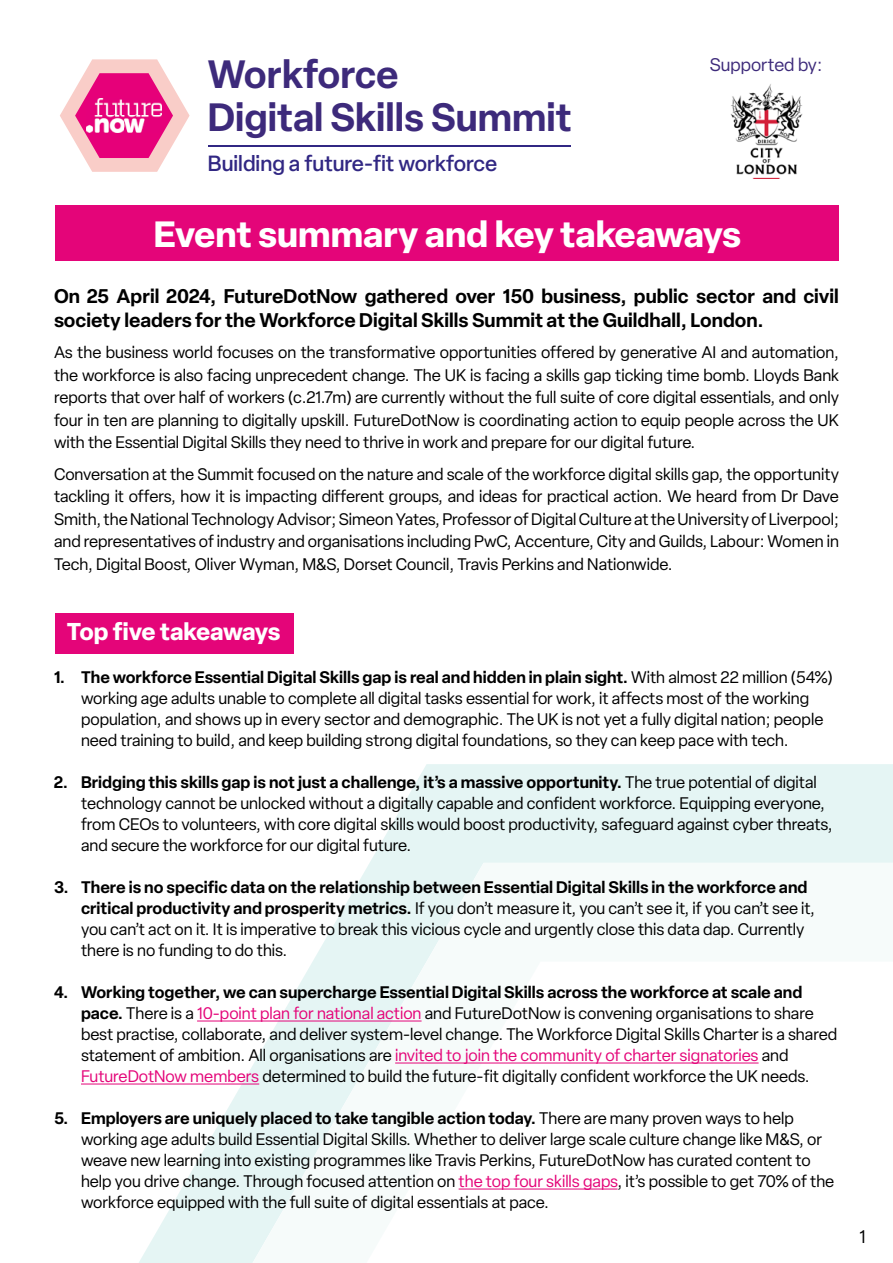
<style>
.page{position:relative;width:893px;height:1263px;background:#fff}
.page>*{position:absolute;margin:0;border:0;box-sizing:border-box;transform-origin:0 0}
.t1{font:600 38.85px/42.9px "Elza";color:#3d2a7b}
.t2{font:700 36px "Elza";color:#fff}
.t3{font:700 24px "Elza";letter-spacing:-.03em;color:#fff}
.t4{font:500 21.6px "Elza";color:#312783}
.t5{font:600 19.5px/24px "Elza";color:#000}
.t6{font:18px "Elza";color:#3d2a7a}
.t7{font:18px "Elza";color:#000}
.t8{font:16.5px/21px "Elza";color:#000}
.s1{font-weight:600}
.s2{color:#e40579}
</style>
<div class="page">
<svg style="left:136px;top:764px;width:757px;height:499px"></svg>
<svg style="left:250px;top:863px;width:643px;height:400px"></svg>
<svg style="left:60px;top:59px;width:130px;height:113px"></svg>
<img style="left:86px;top:99px;width:76px;height:33px">
<hr style="left:208px;top:145px;width:362px;height:1px;background:#312783">
<img style="left:730px;top:84px;width:73px;height:95px">
<div style="left:55px;top:205px;width:783px;height:56px;background:#e40579"></div>
<div style="left:55px;top:613px;width:238px;height:40px;background:#e40579"></div>
<hr style="left:197px;top:1020px;width:225px;height:1px;background:#e40579">
<hr style="left:395px;top:1062px;width:364px;height:1px;background:#e40579">
<hr style="left:81px;top:1083px;width:178px;height:1px;background:#e40579">
<hr style="left:459px;top:1188px;width:159px;height:1px;background:#e40579">
<h1 class="t1" style="left:208px;top:52px;width:365px">Workforce<br>Digital Skills Summit</h1>
<h3 class="t4" style="left:208px;top:149px;width:291px">Building a future-fit workforce</h3>
<p class="t6" style="left:710px;top:53px;width:114px">Supported by:</p>
<h2 class="t2" style="left:154px;top:208px;width:589px">Event summary and key takeaways</h2>
<p class="t5" style="left:54px;top:284px;width:786px">On 25 April 2024, FutureDotNow gathered over 150 business, public sector and civil society leaders for the Workforce Digital Skills Summit at the Guildhall, London.</p>
<p class="t8" style="left:54px;top:341px;width:787px;line-height:22.5px;text-align:justify">As the business world focuses on the transformative opportunities offered by generative AI and automation, the workforce is also facing unprecedent change. The UK is facing a skills gap ticking time bomb. Lloyds Bank reports that over half of workers (c.21.7m) are currently without the full suite of core digital essentials, and only four in ten are planning to digitally upskill. FutureDotNow is coordinating action to equip people across the UK with the Essential Digital Skills they need to thrive in work and prepare for our digital future.</p>
<p class="t8" style="left:54px;top:462px;width:786px;line-height:22.5px;text-align:justify">Conversation at the Summit focused on the nature and scale of the workforce digital skills gap, the opportunity tackling it offers, how it is impacting different groups, and ideas for practical action. We heard from Dr Dave Smith, the National Technology Advisor; Simeon Yates, Professor of Digital Culture at the University of Liverpool; and representatives of industry and organisations including PwC, Accenture, City and Guilds, Labour: Women in Tech, Digital Boost, Oliver Wyman, M&amp;S, Dorset Council, Travis Perkins and Nationwide.</p>
<h3 class="t3" style="left:67px;top:615px;width:215px">Top five takeaways</h3>
<p class="t8" style="left:81px;top:667px;width:753px;text-indent:-27px"><span class="s1">1. The workforce Essential Digital Skills gap is real and hidden in plain sight.</span> With almost 22 million (54%) working age adults unable to complete all digital tasks essential for work, it affects most of the working population, and shows up in every sector and demographic. The UK is not yet a fully digital nation; people need training to build, and keep building strong digital foundations, so they can keep pace with tech.</p>
<p class="t8" style="left:81px;top:772px;width:753px;text-indent:-27px"><span class="s1">2. Bridging this skills gap is not just a challenge, it’s a massive opportunity.</span> The true potential of digital technology cannot be unlocked without a digitally capable and confident workforce. Equipping everyone, from CEOs to volunteers, with core digital skills would boost productivity, safeguard against cyber threats, and secure the workforce for our digital future.</p>
<p class="t8" style="left:81px;top:877px;width:735px;text-indent:-27px"><span class="s1">3. There is no specific data on the relationship between Essential Digital Skills in the workforce and critical productivity and prosperity metrics.</span> If you don’t measure it, you can’t see it, if you can’t see it, you can’t act on it. It is imperative to break this vicious cycle and urgently close this data dap. Currently there is no funding to do this.</p>
<p class="t8" style="left:81px;top:982px;width:758px;text-indent:-27px"><span class="s1">4. Working together, we can supercharge Essential Digital Skills across the workforce at scale and pace.</span> There is a <span class="s2">10-point plan for national action</span> and FutureDotNow is convening organisations to share best practise, collaborate, and deliver system-level change. The Workforce Digital Skills Charter is a shared statement of ambition. All organisations are <span class="s2">invited to join the community of charter signatories</span> and <span class="s2">FutureDotNow members</span> determined to build the future-fit digitally confident workforce the UK needs.</p>
<p class="t8" style="left:81px;top:1108px;width:755px;text-indent:-27px"><span class="s1">5. Employers are uniquely placed to take tangible action today.</span> There are many proven ways to help working age adults build Essential Digital Skills. Whether to deliver large scale culture change like M&amp;S, or weave new learning into existing programmes like Travis Perkins, FutureDotNow has curated content to help you drive change. Through focused attention on <span class="s2">the top four skills gaps</span>, it’s possible to get 70% of the workforce equipped with the full suite of digital essentials at pace.</p>
<p class="t7" style="left:859px;top:1225px;width:8px">1</p>
</div>
